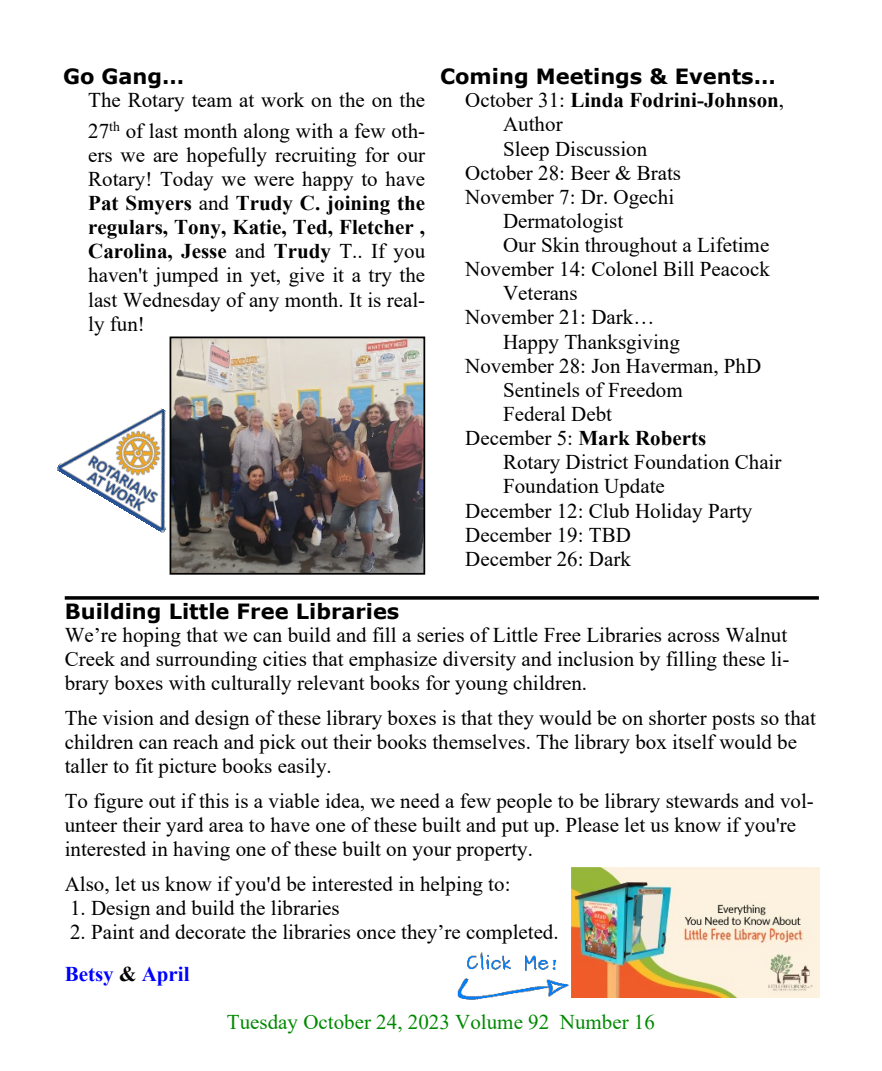
<style>
.page{position:relative;width:882px;height:1071px;background:#fff}
.page>*{position:absolute;margin:0;border:0;box-sizing:border-box;transform-origin:0 0}
.t1{font:21px/24.2px "Times New Roman";color:#000}
.t2{font:700 21px "Verdana";color:#000}
.t3{font:700 21px "Times New Roman";color:#000}
.t4{font:21px "Times New Roman";color:#008900}
.s1{font-weight:700}
.s2{font-weight:400}
.s3{font-weight:700;color:#00f}
</style>
<div class="page">
<svg style="left:65px;top:596px;width:754px;height:4px;background:#1f1f1f"></svg>
<img style="left:572px;top:868px;width:247px;height:129px">
<img style="left:457px;top:950px;width:115px;height:50px">
<img style="left:173px;top:340px;width:249px;height:232px">
<div style="left:170px;top:337px;width:255px;height:238px;border:2px solid #000"></div>
<img style="left:57px;top:379px;width:159px;height:153px">
<p class="t2" style="left:63px;top:68px;width:123px">Go Gang…</p>
<p class="t1" style="left:88px;top:87px;width:339px;line-height:30.3px">The Rotary team at work on the on the<br>27<sup>th</sup> of last month along with a few oth-</p>
<p class="t1" style="left:88px;top:145px;width:339px;text-align:justify">ers we are hopefully recruiting for our Rotary! Today we were happy to have <span class="s1">Pat Smyers</span> and <span class="s1">Trudy C. joining the regulars, Tony, Katie, Ted, Fletcher , Carolina, Jesse</span> and <span class="s1">Trudy</span> T.. If you haven't jumped in yet, give it a try the last Wednesday of any month. It is real&shy;ly fun!</p>
<p class="t2" style="left:440px;top:68px;width:337px">Coming Meetings &amp; Events…</p>
<p class="t3" style="left:465px;top:93px;width:320px"><span class="s2">October 31:</span> Linda Fodrini-Johnson<span class="s2">,</span></p>
<p class="t1" style="left:503px;top:114px;width:61px">Author</p>
<p class="t1" style="left:503px;top:138px;width:146px">Sleep Discussion</p>
<p class="t1" style="left:465px;top:163px;width:217px">October 28: Beer &amp; Brats</p>
<p class="t1" style="left:465px;top:187px;width:210px">November 7: Dr. Ogechi</p>
<p class="t1" style="left:503px;top:211px;width:122px">Dermatologist</p>
<p class="t1" style="left:503px;top:235px;width:268px">Our Skin throughout a Lifetime</p>
<p class="t1" style="left:465px;top:259px;width:306px">November 14: Colonel Bill Peacock</p>
<p class="t1" style="left:503px;top:283px;width:76px">Veterans</p>
<p class="t1" style="left:465px;top:307px;width:191px">November 21: Dark…</p>
<p class="t1" style="left:503px;top:332px;width:178px">Happy Thanksgiving</p>
<p class="t1" style="left:465px;top:356px;width:298px">November 28: Jon Haverman, PhD</p>
<p class="t1" style="left:503px;top:380px;width:181px">Sentinels of Freedom</p>
<p class="t1" style="left:503px;top:404px;width:111px">Federal Debt</p>
<p class="t3" style="left:465px;top:431px;width:242px"><span class="s2">December 5:</span> Mark Roberts</p>
<p class="t1" style="left:503px;top:452px;width:280px">Rotary District Foundation Chair</p>
<p class="t1" style="left:503px;top:476px;width:163px">Foundation Update</p>
<p class="t1" style="left:465px;top:500px;width:289px">December 12: Club Holiday Party</p>
<p class="t1" style="left:465px;top:525px;width:167px">December 19: TBD</p>
<p class="t1" style="left:465px;top:549px;width:167px">December 26: Dark</p>
<p class="t2" style="left:65px;top:603px;width:336px">Building Little Free Libraries</p>
<p class="t1" style="left:65px;top:625px;width:726px;text-align:justify">We’re hoping that we can build and fill a series of Little Free Libraries across Walnut Creek and surrounding cities that emphasize diversity and inclusion by filling these li&shy;brary boxes with culturally relevant books for young children.</p>
<p class="t1" style="left:65px;top:708px;width:753px">The vision and design of these library boxes is that they would be on shorter posts so that children can reach and pick out their books themselves. The library box itself would be taller to fit picture books easily.</p>
<p class="t1" style="left:65px;top:791px;width:751px">To figure out if this is a viable idea, we need a few people to be library stewards and vol&shy;unteer their yard area to have one of these built and put up. Please let us know if you're interested in having one of these built on your property.</p>
<p class="t1" style="left:65px;top:874px;width:447px">Also, let us know if you'd be interested in helping to:</p>
<p class="t1" style="left:70px;top:898px;width:271px">1. Design and build the libraries</p>
<p class="t1" style="left:65px;top:913px;width:496px;line-height:41.6px">2. Paint and decorate the libraries once they’re completed.<br><span class="s3">Betsy</span> <span class="s1">&amp;</span> <span class="s3">April</span></p>
<p class="t4" style="left:227px;top:1014px;width:430px">Tuesday October 24, 2023 Volume 92 Number 16</p>
</div>
